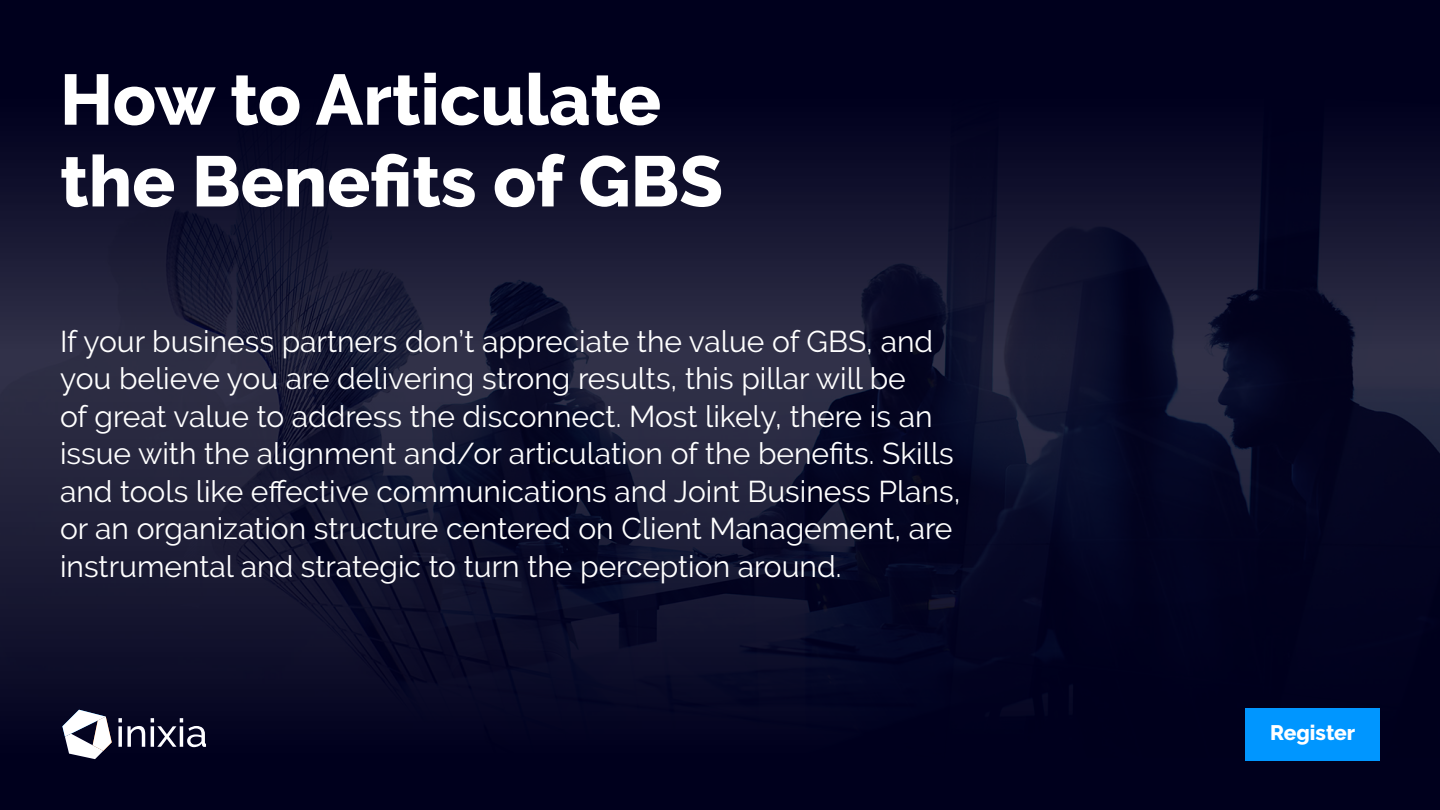
<style>
.page{position:relative;width:1440px;height:810px;background:#00001d}
.page>*{position:absolute;margin:0;border:0;box-sizing:border-box;transform-origin:0 0}
.t1{font:800 71.25px/81.8px "Raleway";color:#fff}
.t2{font:30px/37.5px "Raleway";color:#fff}
.t3{font:800 21px "Raleway";color:#fff}
</style>
<div class="page">
<img style="left:0;top:153px;width:1440px;height:607px">
<div style="left:1245px;top:708px;width:135px;height:53px;background:#0096ff"></div>
<svg style="left:118px;top:718px;width:27px;height:29px"></svg>
<svg style="left:151px;top:718px;width:55px;height:29px"></svg>
<svg style="left:62px;top:710px;width:50px;height:49px"></svg>
<h1 class="t1" style="left:60px;top:59px;width:665px">How to Articulate the Benefits of GBS</h1>
<p class="t2" style="left:60px;top:322px;width:902px">If your business partners don’t appreciate the value of GBS, and you believe you are delivering strong results, this pillar will be<br>of great value to address the disconnect. Most likely, there is an issue with the alignment and/or articulation of the benefits. Skills and tools like effective communications and Joint Business Plans, or an organization structure centered on Client Management, are instrumental and strategic to turn the perception around.</p>
<p class="t3" style="left:1270px;top:721px;width:87px">Register</p>
</div>
